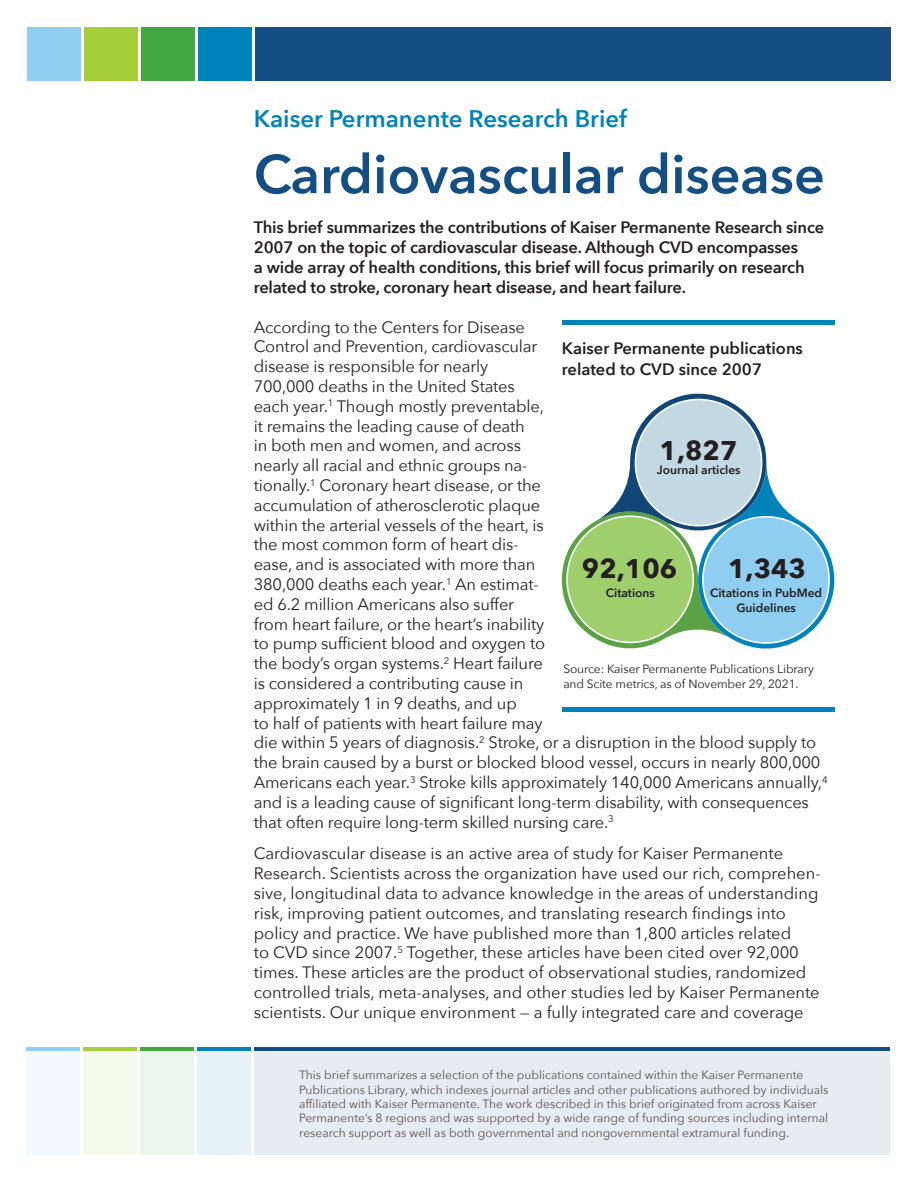
<style>
.page{position:relative;width:918px;height:1188px;background:#fff}
.page>*{position:absolute;margin:0;border:0;box-sizing:border-box;transform-origin:0 0}
.t1{font:600 54px "Avenir Next";color:#144e82}
.t2{font:700 27px "Avenir Next";color:#231f20}
.t3{font:600 24px "Avenir Next";color:#0082bb}
.t4{font:16.5px/19.8px "Avenir Next";letter-spacing:-.01em;color:#231f20}
.t5{font:600 16.5px/19.8px "Avenir Next";letter-spacing:-.01em;color:#231f20}
.t6{font:12px/14.4px "Avenir Next";color:#5d514e}
.t7{font:12px/14.4px "Avenir Next";letter-spacing:-.01em;color:#231f20}
.t8{font:600 12px/14.4px "Avenir Next";color:#231f20;text-align:center}
</style>
<div class="page">
<svg style="left:254px;top:1047px;width:636px;height:5px;background:#3e6d98"></svg>
<svg style="left:26px;top:1047px;width:54px;height:5px"></svg>
<svg style="left:83px;top:1047px;width:54px;height:5px"></svg>
<svg style="left:140px;top:1047px;width:54px;height:5px"></svg>
<svg style="left:197px;top:1047px;width:54px;height:5px"></svg>
<svg style="left:26px;top:1052px;width:864px;height:103px;background:#e9eff2"></svg>
<div style="left:27px;top:27px;width:54px;height:54px;background:#8fcef1"></div>
<div style="left:84px;top:27px;width:54px;height:54px;background:#a6ce39"></div>
<div style="left:141px;top:27px;width:54px;height:54px;background:#43a842"></div>
<div style="left:198px;top:27px;width:54px;height:54px;background:#0082bb"></div>
<div style="left:255px;top:27px;width:636px;height:54px;background:#144e82"></div>
<svg style="left:562px;top:394px;width:272px;height:255px"></svg>
<div style="left:567px;top:516px;width:126px;height:126px;background:#9fcf6d;border-radius:50%"></div>
<div style="left:703px;top:517px;width:126px;height:126px;background:#8fcef1;border-radius:50%"></div>
<div style="left:635px;top:399px;width:127px;height:127px;background:#c2d8e3;border-radius:50%"></div>
<div style="left:562px;top:320px;width:273px;height:5px;background:#0082bb"></div>
<hr style="left:562px;top:708px;width:273px;height:4px;background:#0082bb">
<p class="t3" style="left:254px;top:98px;width:375px">Kaiser Permanente Research Brief</p>
<h1 class="t1" style="left:254px;top:128px;width:573px">Cardiovascular disease</h1>
<p class="t5" style="left:254px;top:217px;width:572px">This brief summarizes the contributions of Kaiser Permanente Research since 2007 on the topic of cardiovascular disease. Although CVD encompasses<br>a wide array of health conditions, this brief will focus primarily on research related to stroke, coronary heart disease, and heart failure.</p>
<p class="t4" style="left:254px;top:316px;width:575px">According to the Centers for Disease<br>Control and Prevention, cardiovascular<br>disease is responsible for nearly<br>700,000 deaths in the United States<br>each year.<sup>1</sup> Though mostly preventable,<br>it remains the leading cause of death<br>in both men and women, and across<br>nearly all racial and ethnic groups na-<br>tionally.<sup>1</sup> Coronary heart disease, or the<br>accumulation of atherosclerotic plaque<br>within the arterial vessels of the heart, is<br>the most common form of heart dis-<br>ease, and is associated with more than<br>380,000 deaths each year.<sup>1</sup> An estimat-<br>ed 6.2 million Americans also suffer<br>from heart failure, or the heart’s inability<br>to pump sufficient blood and oxygen to<br>the body’s organ systems.<sup>2</sup> Heart failure<br>is considered a contributing cause in<br>approximately 1 in 9 deaths, and up<br>to half of patients with heart failure may<br>die within 5 years of diagnosis.<sup>2</sup> Stroke, or a disruption in the blood supply to the brain caused by a burst or blocked blood vessel, occurs in nearly 800,000<br>Americans each year.<sup>3</sup> Stroke kills approximately 140,000 Americans annually,<sup>4 </sup>and is a leading cause of significant long-term disability, with consequences that often require long-term skilled nursing care.<sup>3</sup></p>
<p class="t4" style="left:254px;top:843px;width:568px">Cardiovascular disease is an active area of study for Kaiser Permanente Research. Scientists across the organization have used our rich, comprehen&shy;sive, longitudinal data to advance knowledge in the areas of understanding risk, improving patient outcomes, and translating research findings into policy and practice. We have published more than 1,800 articles related<br>to CVD since 2007.<sup>5</sup> Together, these articles have been cited over 92,000 times. These articles are the product of observational studies, randomized controlled trials, meta-analyses, and other studies led by Kaiser Permanente scientists. Our unique environment — a fully integrated care and coverage</p>
<p class="t5" style="left:562px;top:338px;width:243px;line-height:21px">Kaiser Permanente publications related to CVD since 2007</p>
<p class="t2" style="left:660px;top:427px;width:79px">1,827</p>
<p class="t8" style="left:657px;top:463px;width:85px">Journal articles</p>
<p class="t2" style="left:582px;top:545px;width:97px">92,106</p>
<p class="t8" style="left:606px;top:586px;width:51px">Citations</p>
<p class="t2" style="left:728px;top:545px;width:79px">1,343</p>
<p class="t8" style="left:710px;top:585px;width:114px">Citations in PubMed<br>Guidelines</p>
<p class="t7" style="left:563px;top:661px;width:252px">Source: Kaiser Permanente Publications Library and Scite metrics, as of November 29, 2021.</p>
<p class="t6" style="left:299px;top:1067px;width:531px">This brief summarizes a selection of the publications contained within the Kaiser Permanente Publications Library, which indexes journal articles and other publications authored by individuals affiliated with Kaiser Permanente. The work described in this brief originated from across Kaiser Permanente’s 8 regions and was supported by a wide range of funding sources including internal research support as well as both governmental and nongovernmental extramural funding.</p>
</div>
